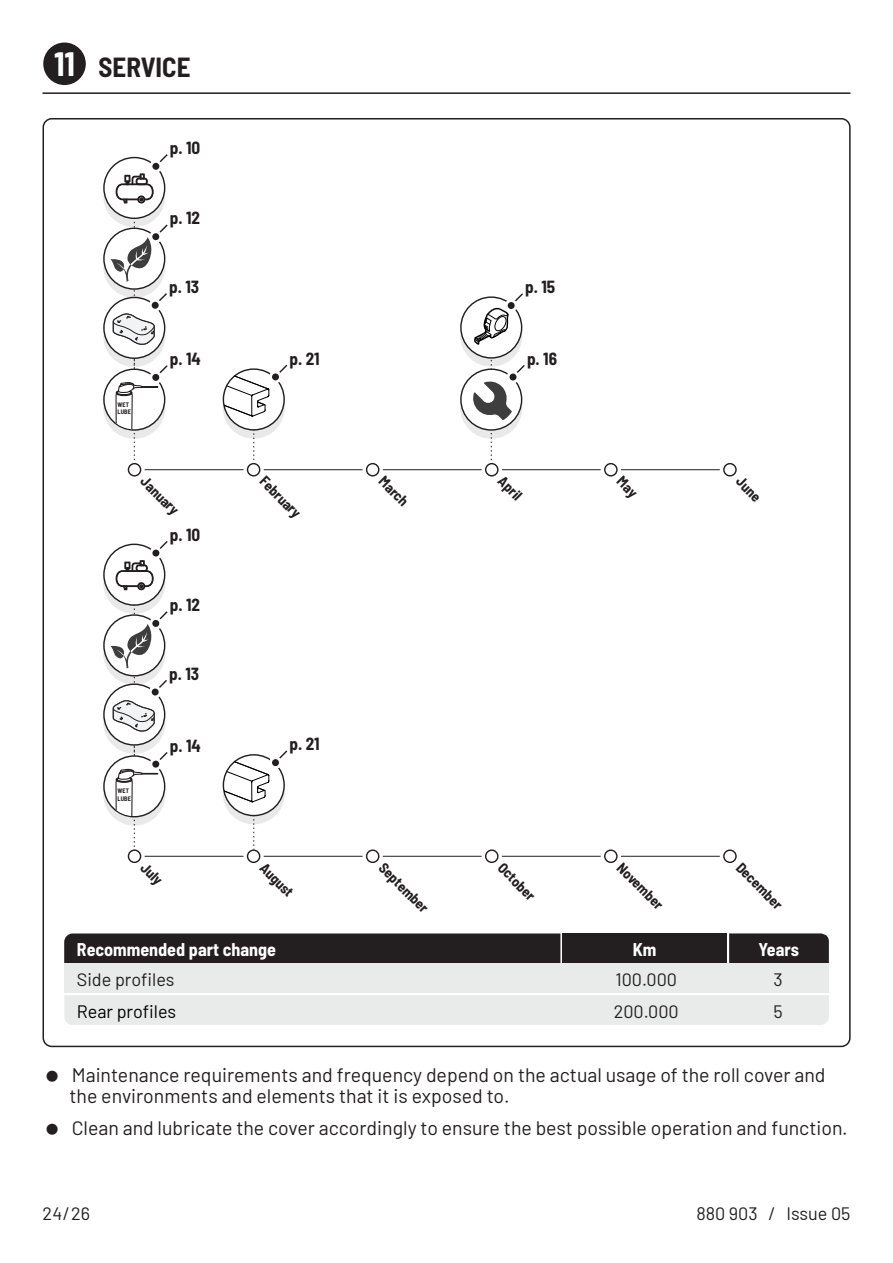
<style>
.page{position:relative;width:893px;height:1263px;background:#fff}
.page>*{position:absolute;margin:0;border:0;box-sizing:border-box;transform-origin:0 0}
.t1{font:700 semi-condensed 33px "Barlow";color:#fff}
.t2{font:700 semi-condensed 27px "Barlow";color:#231f20}
.t3{font:19.5px/21px "Barlow";color:#231f20}
.t4{font:18px "Barlow";color:#231f20}
.t5{font:700 semi-condensed 18px "Barlow";color:#fff}
.t6{font:18px "Barlow";color:#000001}
.t7{font:700 semi-condensed 17.1px "Barlow";color:#231f20}
.t8{font:700 semi-condensed 14.25px "Barlow";color:#231f20}
.t9{font:700 semi-condensed 6.3px/7.6px "Barlow";letter-spacing:-.005em;color:#231f20}
</style>
<div class="page">
<hr style="left:145px;top:856px;width:98px;height:1px;background:#231f20">
<hr style="left:264px;top:856px;width:99px;height:1px;background:#231f20">
<hr style="left:383px;top:856px;width:99px;height:1px;background:#231f20">
<hr style="left:502px;top:856px;width:99px;height:1px;background:#231f20">
<hr style="left:621px;top:856px;width:99px;height:1px;background:#231f20">
<svg style="left:128px;top:850px;width:13px;height:12px"></svg>
<div style="left:128px;top:849px;width:13px;height:14px;border:1px solid #231f20;border-radius:50%"></div>
<svg style="left:248px;top:850px;width:12px;height:12px"></svg>
<div style="left:247px;top:849px;width:13px;height:14px;border:1px solid #231f20;border-radius:50%"></div>
<svg style="left:367px;top:850px;width:12px;height:12px"></svg>
<div style="left:366px;top:849px;width:13px;height:14px;border:1px solid #231f20;border-radius:50%"></div>
<svg style="left:486px;top:850px;width:12px;height:12px"></svg>
<div style="left:485px;top:849px;width:14px;height:14px;border:1px solid #231f20;border-radius:50%"></div>
<svg style="left:605px;top:850px;width:12px;height:12px"></svg>
<div style="left:604px;top:849px;width:14px;height:14px;border:1px solid #231f20;border-radius:50%"></div>
<svg style="left:724px;top:850px;width:12px;height:12px"></svg>
<div style="left:723px;top:849px;width:14px;height:14px;border:1px solid #231f20;border-radius:50%"></div>
<hr style="left:145px;top:469px;width:98px;height:1px;background:#231f20">
<hr style="left:264px;top:469px;width:99px;height:1px;background:#231f20">
<hr style="left:383px;top:469px;width:99px;height:1px;background:#231f20">
<hr style="left:502px;top:469px;width:99px;height:1px;background:#231f20">
<hr style="left:621px;top:469px;width:99px;height:1px;background:#231f20">
<div style="left:128px;top:463px;width:13px;height:13px;border:1px solid #231f20;border-radius:50%"></div>
<div style="left:247px;top:463px;width:13px;height:13px;border:1px solid #231f20;border-radius:50%"></div>
<div style="left:366px;top:463px;width:13px;height:13px;border:1px solid #231f20;border-radius:50%"></div>
<svg style="left:486px;top:464px;width:12px;height:12px"></svg>
<div style="left:485px;top:463px;width:14px;height:13px;border:1px solid #231f20;border-radius:50%"></div>
<svg style="left:605px;top:464px;width:12px;height:12px"></svg>
<div style="left:604px;top:463px;width:14px;height:13px;border:1px solid #231f20;border-radius:50%"></div>
<svg style="left:724px;top:464px;width:12px;height:12px"></svg>
<div style="left:723px;top:463px;width:14px;height:13px;border:1px solid #231f20;border-radius:50%"></div>
<svg style="left:461px;top:377px;width:61px;height:61px"></svg>
<div style="left:461px;top:369px;width:61px;height:61px;background:#fff;border-radius:50%"></div>
<svg style="left:472px;top:359px;width:53px;height:105px"></svg>
<svg style="left:461px;top:305px;width:61px;height:61px"></svg>
<div style="left:461px;top:297px;width:61px;height:61px;background:#fff;border-radius:50%"></div>
<svg style="left:473px;top:293px;width:50px;height:52px"></svg>
<svg style="left:104px;top:228px;width:61px;height:61px"></svg>
<svg style="left:104px;top:297px;width:61px;height:61px"></svg>
<svg style="left:104px;top:166px;width:61px;height:60px"></svg>
<div style="left:104px;top:158px;width:61px;height:60px;background:#fff;border-radius:50%"></div>
<svg style="left:104px;top:369px;width:61px;height:61px"></svg>
<svg style="left:115px;top:154px;width:53px;height:55px"></svg>
<svg style="left:111px;top:218px;width:57px;height:246px"></svg>
<svg style="left:104px;top:615px;width:61px;height:61px"></svg>
<svg style="left:104px;top:684px;width:61px;height:61px"></svg>
<svg style="left:104px;top:552px;width:61px;height:61px"></svg>
<div style="left:104px;top:544px;width:61px;height:61px;background:#fff;border-radius:50%"></div>
<svg style="left:104px;top:756px;width:61px;height:61px"></svg>
<svg style="left:115px;top:541px;width:53px;height:55px"></svg>
<svg style="left:111px;top:605px;width:57px;height:246px"></svg>
<svg style="left:223px;top:364px;width:65px;height:100px"></svg>
<svg style="left:223px;top:750px;width:65px;height:100px"></svg>
<div style="left:64px;top:933px;width:496px;height:30px;background:#231f20"></div>
<div style="left:562px;top:933px;width:165px;height:30px;background:#231f20"></div>
<div style="left:729px;top:933px;width:100px;height:30px;background:#231f20"></div>
<div style="left:64px;top:963px;width:765px;height:30px;background:#e9eaea"></div>
<div style="left:64px;top:995px;width:765px;height:30px;background:#e9eaea"></div>
<div style="left:43px;top:43px;width:43px;height:42px;background:#231f20;border-radius:50%"></div>
<hr style="left:43px;top:92px;width:807px;height:2px;background:#231f20">
<p class="t1" style="left:54px;top:40px;width:23px">11</p>
<p class="t2" style="left:99px;top:48px;width:94px">SERVICE</p>
<p class="t7" style="left:170px;top:135px;width:32px">p. 10</p>
<p class="t9" style="left:118px;top:400px;width:15px">WET<br>LUBE</p>
<p class="t7" style="left:170px;top:206px;width:32px">p. 12</p>
<p class="t7" style="left:169px;top:274px;width:32px">p. 13</p>
<p class="t7" style="left:170px;top:346px;width:33px">p. 14</p>
<p class="t7" style="left:289px;top:346px;width:32px">p. 21</p>
<p class="t7" style="left:525px;top:275px;width:32px">p. 15</p>
<p class="t7" style="left:527px;top:346px;width:32px">p. 16</p>
<p class="t8" style="left:151px;top:471px;width:49px;rotate:45deg">January</p>
<p class="t8" style="left:270px;top:471px;width:53px;rotate:45deg">February</p>
<p class="t8" style="left:389px;top:471px;width:36px;rotate:45deg">March</p>
<p class="t8" style="left:508px;top:471px;width:29px;rotate:45deg">April</p>
<p class="t8" style="left:746px;top:471px;width:30px;rotate:45deg">June</p>
<p class="t7" style="left:170px;top:522px;width:32px">p. 10</p>
<p class="t7" style="left:170px;top:592px;width:32px">p. 12</p>
<p class="t7" style="left:169px;top:661px;width:32px">p. 13</p>
<p class="t9" style="left:118px;top:787px;width:15px">WET<br>LUBE</p>
<p class="t7" style="left:170px;top:733px;width:33px">p. 14</p>
<p class="t7" style="left:289px;top:732px;width:32px">p. 21</p>
<p class="t8" style="left:151px;top:858px;width:26px;rotate:45deg">July</p>
<p class="t8" style="left:270px;top:858px;width:42px;rotate:45deg">August</p>
<p class="t8" style="left:389px;top:858px;width:65px;rotate:45deg">September</p>
<p class="t8" style="left:508px;top:858px;width:47px;rotate:45deg">October</p>
<p class="t8" style="left:627px;top:858px;width:60px;rotate:45deg">November</p>
<p class="t8" style="left:746px;top:858px;width:60px;rotate:45deg">December</p>
<p class="t5" style="left:77px;top:936px;width:201px">Recommended part change</p>
<p class="t5" style="left:633px;top:936px;width:25px">Km</p>
<p class="t5" style="left:758px;top:936px;width:42px">Years</p>
<p class="t4" style="left:77px;top:966px;width:99px">Side profiles</p>
<p class="t6" style="left:77px;top:998px;width:101px">Rear profiles</p>
<p class="t4" style="left:615px;top:966px;width:63px">100.000</p>
<p class="t4" style="left:614px;top:998px;width:66px">200.000</p>
<p class="t4" style="left:773px;top:966px;width:11px">3</p>
<p class="t4" style="left:773px;top:998px;width:11px">5</p>
<p class="t3" style="left:70px;top:1063px;width:757px">Maintenance requirements and frequency depend on the actual usage of the roll cover and the environments and elements that it is exposed to.</p>
<p class="t3" style="left:72px;top:1115px;width:777px">Clean and lubricate the cover accordingly to ensure the best possible operation and function.</p>
<p class="t4" style="left:43px;top:1201px;width:49px">24/26</p>
<p class="t4" style="left:696px;top:1201px;width:156px">880 903 / Issue 05</p>
</div>
